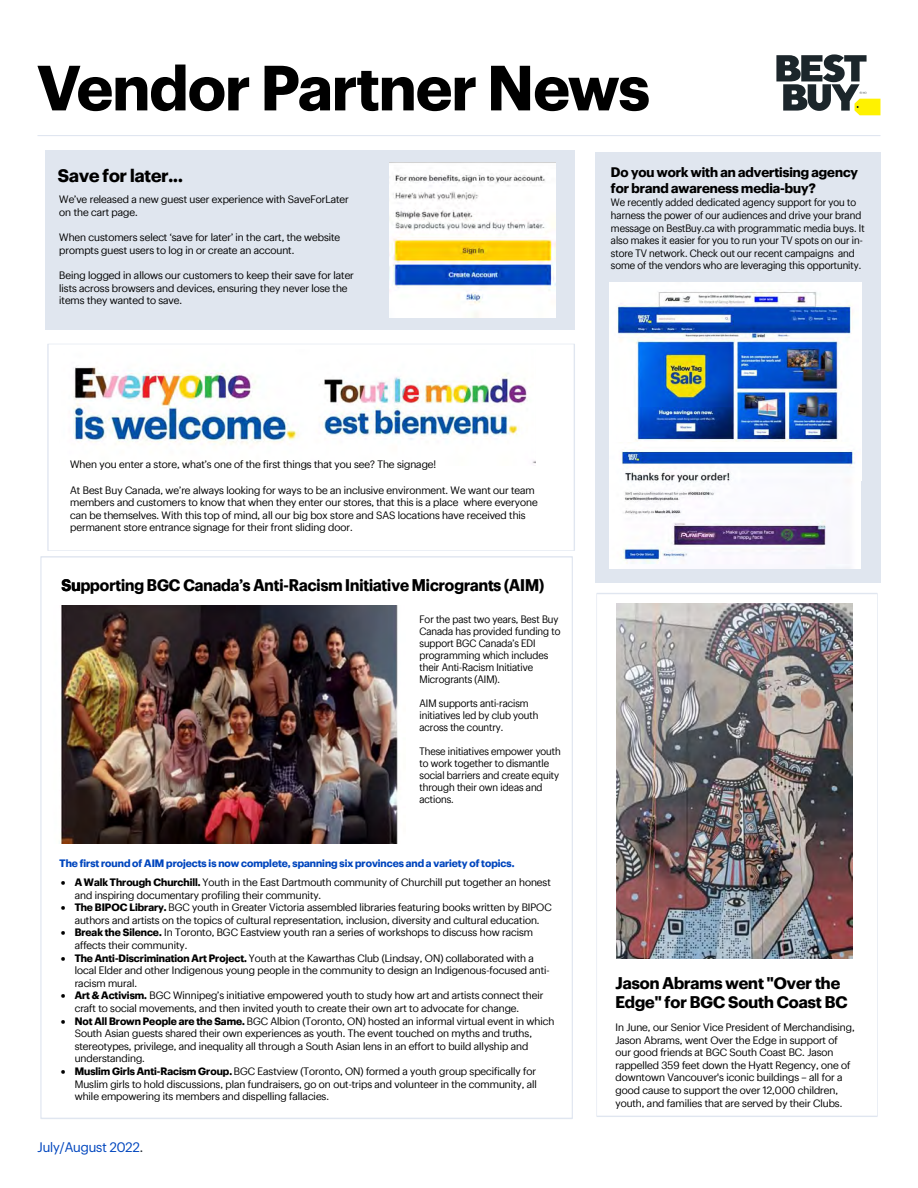
<style>
.page{position:relative;width:918px;height:1188px;background:#fff}
.page>*{position:absolute;margin:0;border:0;box-sizing:border-box;transform-origin:0 0}
.t1{font:700 62.4px "Human BBY 75";color:#000}
.t2{font:700 18px "Human BBY Office";color:#000}
.t3{font:700 16.5px "Human BBY Office";color:#000;scale:.95 1}
.t4{font:700 16.5px/19.8px "Human BBY Office";color:#000}
.t5{font:700 13.5px/16.2px "Human BBY Office";color:#000}
.t6{font:13.5px "Human BBY 55";letter-spacing:-.005em;color:#0046be}
.t7{font:10.5px/12.6px "Human BBY Office";color:#000}
.t8{font:10.5px/12px "Human BBY Office";color:#000;scale:.95 1}
.t9{font:700 10.5px "Human BBY Office";color:#0046be}
.s1{font-weight:700}
.s2{color:#1d252c}
</style>
<div class="page">
<svg style="left:776px;top:54px;width:105px;height:61px"></svg>
<hr style="left:38px;top:135px;width:842px;height:1px;background:#e0e6f0">
<div style="left:595px;top:152px;width:286px;height:431px;background:#e0e6ef"></div>
<img style="left:610px;top:283px;width:251px;height:160px">
<img style="left:610px;top:443px;width:251px;height:126px">
<img style="left:60px;top:606px;width:338px;height:237px">
<img style="left:73px;top:367px;width:463px;height:99px">
<div style="left:48px;top:344px;width:527px;height:207px;border:1px solid #e0e6f0"></div>
<div style="left:45px;top:150px;width:529px;height:180px;background:#e0e6ef"></div>
<img style="left:390px;top:163px;width:165px;height:154px">
<img style="left:617px;top:603px;width:236px;height:356px">
<div style="left:596px;top:593px;width:282px;height:524px;border:1px solid #e0e6f0"></div>
<h1 class="t1" style="left:38px;top:40px;width:614px">Vendor Partner News</h1>
<h2 class="t2" style="left:58px;top:162px;width:126px">Save for later...</h2>
<p class="t7" style="left:59px;top:192px;width:291px">We’ve released a new guest user experience with SaveForLater on the cart page.</p>
<p class="t7" style="left:59px;top:230px;width:282px">When customers select ‘save for later’ in the cart, the website prompts guest users to log in or create an account.</p>
<p class="t7" style="left:59px;top:268px;width:296px">Being logged in allows our customers to keep their save for later lists across browsers and devices, ensuring they never lose the items they wanted to save.</p>
<p class="t5" style="left:611px;top:162px;width:249px">Do you work with an advertising agency for brand awareness media-buy?</p>
<p class="t8" style="left:611px;top:196px;width:268px;line-height:12.6px">We recently added dedicated agency support for you to harness the power of our audiences and drive your brand message on BestBuy.ca with programmatic media buys. It also makes it easier for you to run your TV spots on our in&shy;store TV network. Check out our recent campaigns and some of the vendors who are leveraging this opportunity.</p>
<p class="t7" style="left:70px;top:457px;width:367px">When you enter a store, what’s one of the first things that you see? The signage!</p>
<p class="t7" style="left:70px;top:483px;width:469px">At Best Buy Canada, we’re always looking for ways to be an inclusive environment. We want our team members and customers to know that when they enter our stores, that this is a place where everyone can be themselves. With this top of mind, all our big box store and SAS locations have received this permanent store entrance signage for their front sliding door.</p>
<h3 class="t3" style="left:62px;top:572px;width:510px">Supporting BGC Canada’s Anti-Racism Initiative Microgrants (AIM)</h3>
<p class="t8" style="left:420px;top:612px;width:150px">For the past two years, Best Buy<br>Canada has provided funding to support BGC Canada’s EDI programming which includes their Anti-Racism Initiative<br>Microgrants (AIM).</p>
<p class="t8" style="left:420px;top:696px;width:127px">AIM supports anti-racism initiatives led by club youth across the country.</p>
<p class="t8" style="left:420px;top:744px;width:150px">These initiatives empower youth to work together to dismantle social barriers and create equity through their own ideas and actions.</p>
<p class="t9" style="left:60px;top:855px;width:456px">The first round of AIM projects is now complete, spanning six provinces and a variety of topics.</p>
<p class="t7" style="left:75px;top:875px;width:478px;text-indent:-14px">• <span class="s1">A Walk Through Churchill.</span> Youth in the East Dartmouth community of Churchill put together an honest and inspiring documentary profiling their community.</p>
<p class="t7" style="left:61px;top:900px;width:492px;text-align:center">• <span class="s1">The BIPOC Library.</span> BGC youth in Greater Victoria assembled libraries featuring books written by BIPOC authors and artists on the topics of cultural representation, inclusion, diversity and cultural education.</p>
<p class="t7" style="left:75px;top:925px;width:460px;text-indent:-14px">• <span class="s1">Break the Silence.</span> In Toronto, BGC Eastview youth ran a series of workshops to discuss how racism affects their community.</p>
<p class="t7" style="left:75px;top:951px;width:476px;text-indent:-14px">• <span class="s1">The Anti-Discrimination Art Project.</span> Youth at the Kawarthas Club (Lindsay, ON) collaborated with a local Elder and other Indigenous young people in the community to design an Indigenous-focused anti&shy;racism mural.</p>
<p class="t7" style="left:75px;top:988px;width:470px;text-indent:-14px">• <span class="s1">Art &amp; Activism.</span> BGC Winnipeg’s initiative empowered youth to study how art and artists connect their craft to social movements, and then invited youth to create their own art to advocate for change.</p>
<p class="t7" style="left:75px;top:1014px;width:481px;text-indent:-14px">• <span class="s1">Not All Brown People are the Same.</span> BGC Albion (Toronto, ON) hosted an informal virtual event in which South Asian guests shared their own experiences as youth. The event touched on myths and truths, stereotypes, privilege, and inequality all through a South Asian lens in an effort to build allyship and understanding.</p>
<p class="t7" style="left:75px;top:1064px;width:464px;text-align:justify;text-indent:-14px">• <span class="s1">Muslim Girls Anti-Racism Group.</span> BGC Eastview (Toronto, ON) formed a youth group specifically for Muslim girls to hold discussions, plan fundraisers, go on out-trips and volunteer in the community, all while empowering its members and dispelling fallacies.</p>
<p class="t6" style="left:38px;top:1137px;width:107px">July/August 2022<span class="s2">.</span></p>
<h3 class="t4" style="left:615px;top:971px;width:234px">Jason Abrams went "Over the<br>Edge" for BGC South Coast BC</h3>
<p class="t7" style="left:615px;top:1020px;width:241px">In June, our Senior Vice President of Merchandising, Jason Abrams, went Over the Edge in support of our good friends at BGC South Coast BC. Jason rappelled 359 feet down the Hyatt Regency, one of downtown Vancouver's iconic buildings – all for a good cause to support the over 12,000 children, youth, and families that are served by their Clubs.</p>
</div>
